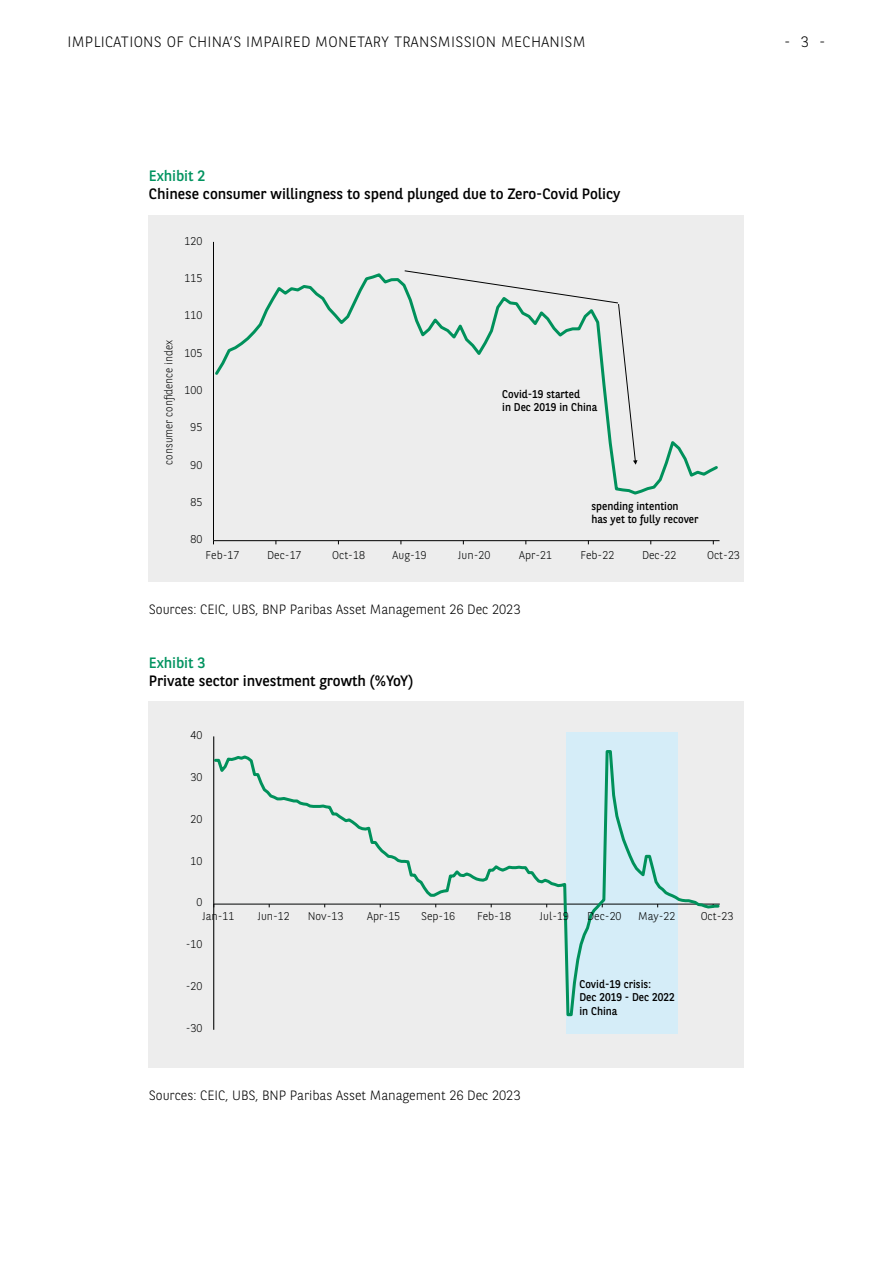
<style>
.page{position:relative;width:893px;height:1263px;background:#fff}
.page>*{position:absolute;margin:0;border:0;box-sizing:border-box;transform-origin:0 0}
.t1{font:15px "BNPP Sans";letter-spacing:-.005em;color:#000}
.t2{font:300 15px "BNPP Sans";letter-spacing:.02em;color:#000}
.t3{font:15px "BNPP Sans";letter-spacing:-.005em;color:#00935f}
.t4{font:300 13.5px "BNPP Sans";letter-spacing:-.005em;color:#000}
.t5{font:300 11.25px "BNPP Sans";color:#010202}
.t6{font:11.25px/13.5px "BNPP Sans";color:#000;scale:.95 1}
.t7{font:300 11.25px "BNPP Sans";color:#010202;scale:.95 1}
</style>
<div class="page">
<div style="left:149px;top:215px;width:595px;height:366px;background:#ededed"></div>
<hr style="left:213px;top:242px;width:1px;height:299px;background:#000">
<hr style="left:213px;top:540px;width:507px;height:1px;background:#000">
<svg style="left:215px;top:273px;width:503px;height:222px"></svg>
<svg style="left:404px;top:270px;width:233px;height:195px"></svg>
<div style="left:149px;top:702px;width:595px;height:366px;background:#ededed"></div>
<div style="left:566px;top:732px;width:112px;height:302px;background:#d5edf8"></div>
<hr style="left:214px;top:736px;width:1px;height:294px;background:#010202">
<svg style="left:213px;top:748px;width:507px;height:270px"></svg>
<h1 class="t2" style="left:68px;top:31px;width:520px">IMPLICATIONS OF CHINA’S IMPAIRED MONETARY TRANSMISSION MECHANISM</h1>
<h1 class="t2" style="left:784px;top:31px;width:43px">-3-</h1>
<h1 class="t3" style="left:149px;top:166px;width:58px">Exhibit 2</h1>
<h1 class="t1" style="left:149px;top:184px;width:473px">Chinese consumer willingness to spend plunged due to Zero-Covid Policy</h1>
<p class="t5" style="left:185px;top:233px;width:19px">120</p>
<p class="t5" style="left:185px;top:270px;width:19px">115</p>
<p class="t7" style="left:161px;top:464px;width:133px;rotate:-90deg">consumer con dence index</p>
<p class="t5" style="left:185px;top:308px;width:19px">110</p>
<p class="t5" style="left:185px;top:345px;width:19px">105</p>
<p class="t5" style="left:185px;top:382px;width:19px">100</p>
<p class="t5" style="left:190px;top:420px;width:13px">95</p>
<p class="t5" style="left:190px;top:457px;width:13px">90</p>
<p class="t5" style="left:190px;top:494px;width:13px">85</p>
<p class="t5" style="left:190px;top:532px;width:13px">80</p>
<p class="t6" style="left:502px;top:387px;width:102px">Covid-19 started<br>in Dec 2019 in China</p>
<p class="t6" style="left:591px;top:498px;width:114px">spending intention<br>has yet to fully recover</p>
<p class="t5" style="left:206px;top:547px;width:35px">Feb-17</p>
<p class="t5" style="left:267px;top:547px;width:36px">Dec-17</p>
<p class="t5" style="left:332px;top:547px;width:34px">Oct-18</p>
<p class="t5" style="left:393px;top:547px;width:36px">Aug-19</p>
<p class="t5" style="left:458px;top:547px;width:34px">Jun-20</p>
<p class="t5" style="left:519px;top:547px;width:34px">Apr-21</p>
<p class="t5" style="left:580px;top:547px;width:35px">Feb-22</p>
<p class="t5" style="left:642px;top:547px;width:36px">Dec-22</p>
<p class="t5" style="left:707px;top:547px;width:34px">Oct-23</p>
<p class="t4" style="left:149px;top:600px;width:373px">Sources: CEIC, UBS, BNP Paribas Asset Management 26 Dec 2023</p>
<h1 class="t3" style="left:149px;top:652px;width:58px">Exhibit 3</h1>
<h1 class="t1" style="left:149px;top:670px;width:266px">Private sector investment growth (%YoY)</h1>
<p class="t5" style="left:190px;top:727px;width:13px">40</p>
<p class="t5" style="left:190px;top:769px;width:13px">30</p>
<p class="t5" style="left:190px;top:811px;width:13px">20</p>
<p class="t5" style="left:190px;top:853px;width:13px">10</p>
<p class="t5" style="left:196px;top:895px;width:7px">0</p>
<p class="t5" style="left:202px;top:909px;width:34px">Jan-11</p>
<p class="t5" style="left:258px;top:909px;width:34px">Jun-12</p>
<p class="t5" style="left:308px;top:909px;width:37px">Nov-13</p>
<p class="t5" style="left:367px;top:909px;width:34px">Apr-15</p>
<p class="t5" style="left:421px;top:909px;width:36px">Sep-16</p>
<p class="t5" style="left:477px;top:909px;width:35px">Feb-18</p>
<p class="t5" style="left:540px;top:909px;width:31px">Jul-19</p>
<p class="t5" style="left:587px;top:909px;width:36px">Dec-20</p>
<p class="t5" style="left:638px;top:909px;width:39px">May-22</p>
<p class="t5" style="left:701px;top:909px;width:34px">Oct-23</p>
<p class="t5" style="left:186px;top:937px;width:18px">-10</p>
<p class="t5" style="left:186px;top:979px;width:18px">-20</p>
<p class="t5" style="left:186px;top:1020px;width:18px">-30</p>
<p class="t4" style="left:149px;top:1086px;width:373px">Sources: CEIC, UBS, BNP Paribas Asset Management 26 Dec 2023</p>
<p class="t6" style="left:579px;top:977px;width:102px">Covid-19 crisis:<br>Dec 2019 - Dec 2022 in China</p>
</div>
